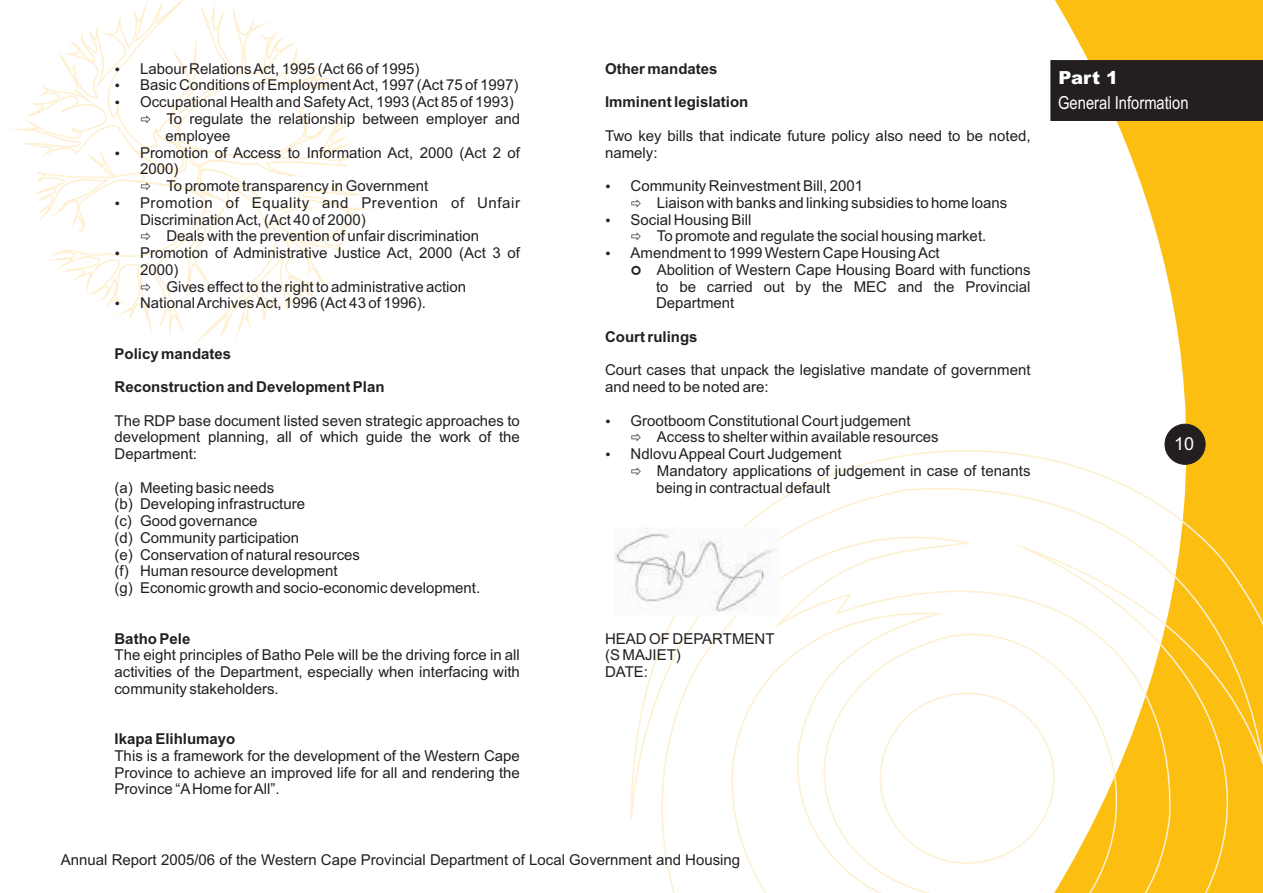
<style>
.page{position:relative;width:1263px;height:893px;background:#fff}
.page>*{position:absolute;margin:0;border:0;box-sizing:border-box;transform-origin:0 0}
.t1{font:18px "Arial Narrow";color:#fff}
.t2{font:900 18px "Arial";color:#fff}
.t3{font:18px "Arial";color:#fff}
.t4{font:15px/16.8px "Arial";color:#231f20}
.t5{font:700 15px "Arial";color:#231f20}
.t6{font:15px "Arial";letter-spacing:.035em;color:#231f20}
</style>
<div class="page">
<svg style="left:1055px;top:0;width:208px;height:422px;fill:#fdbe12"></svg>
<div style="left:1050px;top:60px;width:213px;height:61px;background:#231f20"></div>
<svg style="left:630px;top:422px;width:633px;height:471px"></svg>
<svg style="left:11px;top:0;width:364px;height:345px"></svg>
<div style="left:1165px;top:424px;width:40px;height:40px;background:#231f20;border:1px solid #231f20;border-radius:50%"></div>
<img style="left:614px;top:527px;width:165px;height:89px">
<svg style="left:116px;top:84px;width:3px;height:4px"></svg>
<svg style="left:116px;top:67px;width:3px;height:4px"></svg>
<svg style="left:116px;top:151px;width:3px;height:4px"></svg>
<svg style="left:116px;top:201px;width:3px;height:4px"></svg>
<svg style="left:129px;top:108px;width:126px;height:118px"></svg>
<svg style="left:141px;top:233px;width:9px;height:8px"></svg>
<svg style="left:141px;top:283px;width:9px;height:8px"></svg>
<svg style="left:116px;top:302px;width:3px;height:4px"></svg>
<svg style="left:632px;top:434px;width:9px;height:8px"></svg>
<svg style="left:632px;top:467px;width:9px;height:8px"></svg>
<p class="t4" style="left:140px;top:61px;width:281px">Labour Relations Act, 1995 (Act 66 of 1995)</p>
<p class="t5" style="left:605px;top:63px;width:114px">Other mandates</p>
<p class="t4" style="left:140px;top:78px;width:380px">Basic Conditions of Employment Act, 1997 (Act 75 of 1997)<br>Occupational Health and Safety Act, 1993 (Act 85 of 1993)</p>
<p class="t5" style="left:605px;top:96px;width:145px">Imminent legislation</p>
<p class="t4" style="left:166px;top:112px;width:356px">To regulate the relationship between employer and employee</p>
<p class="t4" style="left:605px;top:128px;width:427px">Two key bills that indicate future policy also need to be noted,</p>
<p class="t4" style="left:140px;top:145px;width:381px">Promotion of Access to Information Act, 2000 (Act 2 of</p>
<p class="t4" style="left:605px;top:145px;width:54px">namely:</p>
<p class="t4" style="left:166px;top:162px;width:263px;text-indent:-26px">2000)<br>To promote transparency in Government</p>
<p class="t4" style="left:631px;top:179px;width:234px">Community Reinvestment Bill, 2001</p>
<p class="t6" style="left:140px;top:197px;width:381px">Promotion of Equality and Prevention of Unfair</p>
<p class="t4" style="left:657px;top:195px;width:352px">Liaison with banks and linking subsidies to home loans</p>
<p class="t4" style="left:140px;top:212px;width:227px">Discrimination Act, (Act 40 of 2000)</p>
<p class="t4" style="left:631px;top:212px;width:122px">Social Housing Bill</p>
<p class="t4" style="left:166px;top:229px;width:314px">Deals with the prevention of unfair discrimination</p>
<p class="t4" style="left:657px;top:229px;width:331px">To promote and regulate the social housing market.</p>
<p class="t4" style="left:140px;top:246px;width:381px">Promotion of Administrative Justice Act, 2000 (Act 3 of</p>
<p class="t4" style="left:630px;top:246px;width:311px">Amendment to 1999 Western Cape Housing Act</p>
<p class="t4" style="left:140px;top:263px;width:40px">2000)</p>
<p class="t4" style="left:657px;top:263px;width:375px">Abolition of Western Cape Housing Board with functions</p>
<p class="t4" style="left:166px;top:279px;width:301px">Gives effect to the right to administrative action</p>
<p class="t4" style="left:656px;top:279px;width:376px">to be carried out by the MEC and the Provincial</p>
<p class="t4" style="left:140px;top:296px;width:287px">National Archives Act, 1996 (Act 43 of 1996).</p>
<p class="t4" style="left:656px;top:296px;width:80px">Department</p>
<p class="t5" style="left:605px;top:331px;width:94px">Court rulings</p>
<p class="t5" style="left:114px;top:348px;width:118px">Policy mandates</p>
<p class="t4" style="left:605px;top:363px;width:427px">Court cases that unpack the legislative mandate of government</p>
<p class="t5" style="left:114px;top:381px;width:272px">Reconstruction and Development Plan</p>
<p class="t4" style="left:605px;top:380px;width:165px">and need to be noted are:</p>
<p class="t4" style="left:114px;top:413px;width:407px">The RDP base document listed seven strategic approaches to</p>
<p class="t4" style="left:630px;top:413px;width:282px">Grootboom Constitutional Court judgement</p>
<p class="t4" style="left:114px;top:430px;width:407px">development planning, all of which guide the work of the</p>
<p class="t4" style="left:657px;top:430px;width:283px">Access to shelter within available resources</p>
<p class="t4" style="left:114px;top:447px;width:84px">Department:</p>
<p class="t4" style="left:657px;top:447px;width:375px;text-indent:-26px">Ndlovu Appeal Court Judgement<br>Mandatory applications of judgement in case of tenants</p>
<p class="t4" style="left:114px;top:480px;width:161px">(a) Meeting basic needs</p>
<p class="t4" style="left:656px;top:480px;width:176px">being in contractual default</p>
<p class="t4" style="left:114px;top:497px;width:367px">(b) Developing infrastructure<br>(c) Good governance<br>(d) Community participation<br>(e) Conservation of natural resources<br>(f) Human resource development<br>(g) Economic growth and socio-economic development.</p>
<p class="t5" style="left:114px;top:633px;width:77px">Batho Pele</p>
<p class="t4" style="left:605px;top:631px;width:171px">HEAD OF DEPARTMENT</p>
<p class="t4" style="left:114px;top:648px;width:407px">The eight principles of Batho Pele will be the driving force in all</p>
<p class="t4" style="left:605px;top:648px;width:77px">(S MAJIET)</p>
<p class="t4" style="left:114px;top:665px;width:407px">activities of the Department, especially when interfacing with</p>
<p class="t4" style="left:605px;top:665px;width:45px">DATE:</p>
<p class="t4" style="left:114px;top:681px;width:166px">community stakeholders.</p>
<p class="t5" style="left:114px;top:733px;width:122px">Ikapa Elihlumayo</p>
<p class="t4" style="left:114px;top:748px;width:407px;text-align:justify">This is a framework for the development of the Western Cape Province to achieve an improved life for all and rendering the Province “AHome for All”.</p>
<p class="t4" style="left:61px;top:852px;width:681px">Annual Report 2005/06 of the Western Cape Provincial Department of Local Government and Housing</p>
<p class="t2" style="left:1058px;top:71px;width:61px">Part 1</p>
<p class="t1" style="left:1058px;top:96px;width:132px">General Information</p>
<p class="t3" style="left:1174px;top:437px;width:22px">10</p>
</div>
